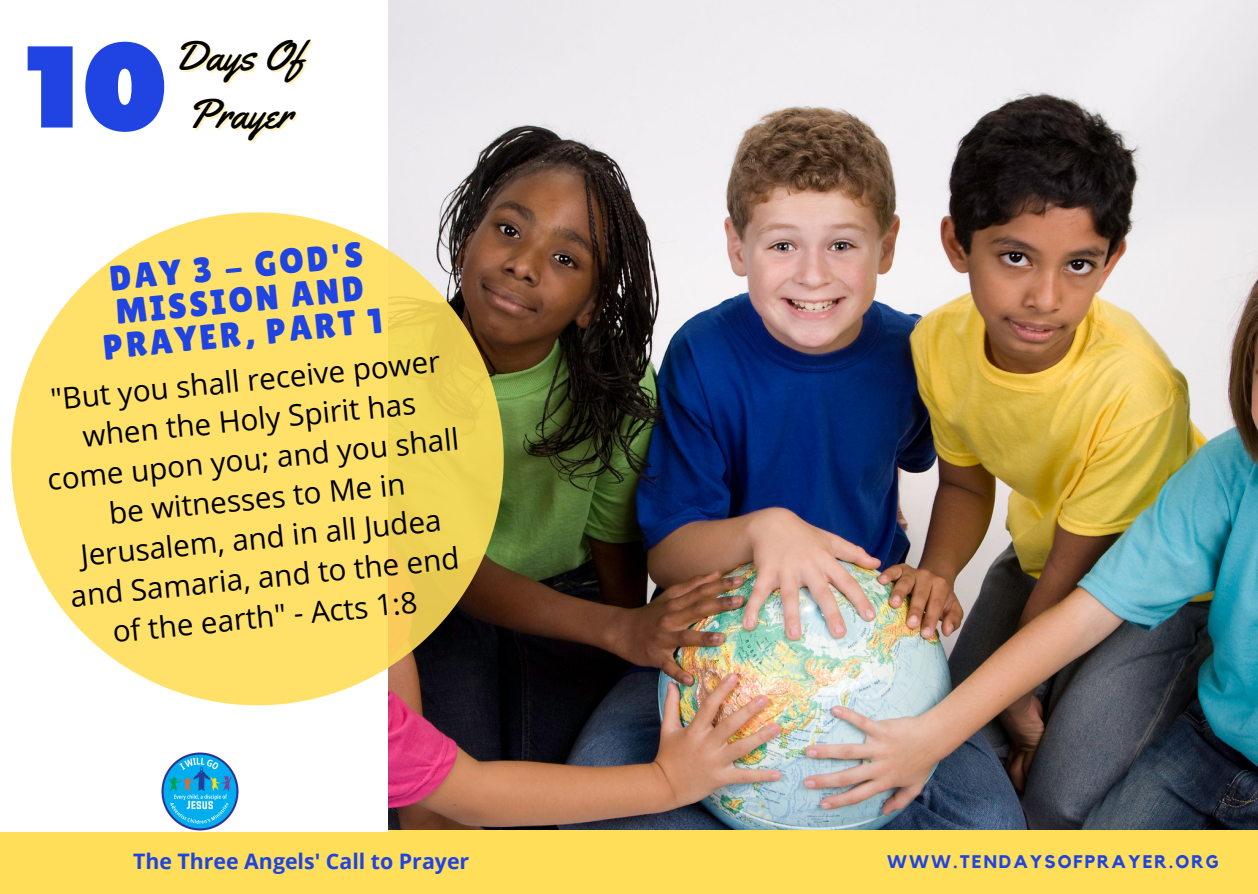
<style>
.page{position:relative;width:1258px;height:894px;background:#fff}
.page>*{position:absolute;margin:0;border:0;box-sizing:border-box;transform-origin:0 0}
.t1{font:41.7px/57.9px "Yellowtail";color:#000;text-align:center}
.t2{font:35.1px/33.9px "Lilita One";color:#2044e1;text-align:center}
.t3{font:29.7px/39.6px "Open Sans";color:#000;text-align:center}
.t4{font:700 21.3px "Open Sans";color:#2044e1}
.t5{font:700 18.3px "Kollektif";letter-spacing:.11em;color:#2044e1}
</style>
<div class="page">
<img style="left:388px;top:0;width:870px;height:830px">
<div style="left:0;top:830px;width:1258px;height:63px;background:#ffde59"></div>
<div style="left:0;top:0;width:387px;height:831px;background:#fff"></div>
<svg style="left:11px;top:188px;width:517px;height:541px;fill:#ffe16a"></svg>
<svg style="left:28px;top:46px;width:45px;height:81px"></svg>
<svg style="left:85px;top:41px;width:79px;height:91px"></svg>
<img style="left:161px;top:752px;width:78px;height:79px">
<p class="t1" style="left:174px;top:27px;width:133px">Days Of<br>Prayer</p>
<p class="t2" style="left:95px;top:264px;width:282px;rotate:-6deg">DAY 3 - GOD'S<br>MISSION AND<br>PRAYER, PART 1</p>
<p class="t3" style="left:37px;top:381px;width:415px;rotate:-6deg">"But you shall receive power when the Holy Spirit has come upon you; and you shall be witnesses to Me in<br>Jerusalem, and in all Judea and Samaria, and to the end of the earth" - Acts 1:8</p>
<p class="t4" style="left:133px;top:846px;width:338px">The Three Angels' Call to Prayer</p>
<p class="t5" style="left:887px;top:853px;width:333px">WWW.TENDAYSOFPRAYER.ORG</p>
</div>
